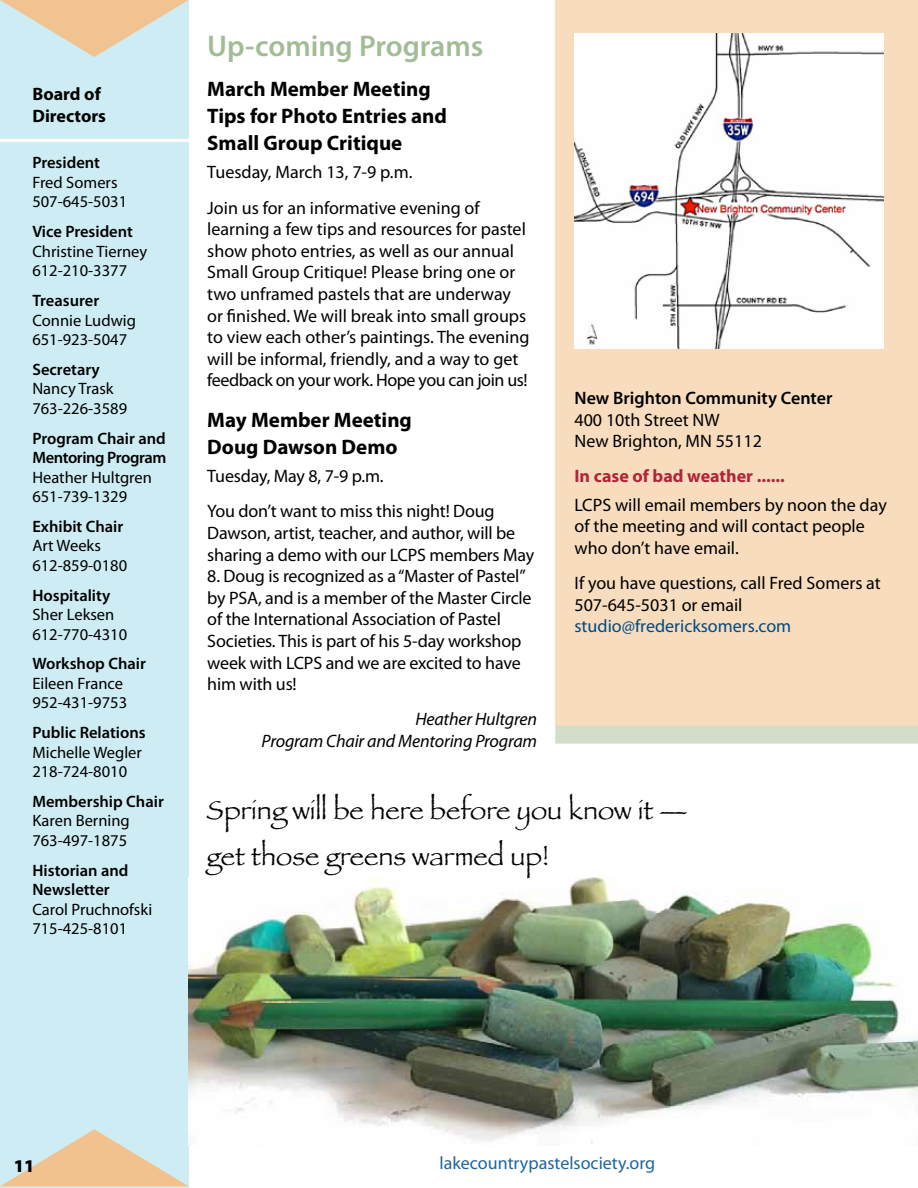
<style>
.page{position:relative;width:918px;height:1188px;background:#fff}
.page>*{position:absolute;margin:0;border:0;box-sizing:border-box;transform-origin:0 0}
.t1{font:600 30px "Myriad Pro";color:#a2bd95}
.t2{font:27px/45.9px "Papyrus";color:#000}
.t3{font:700 21px/27px "Myriad Pro";color:#000}
.t4{font:18px/21.6px "Myriad Pro";letter-spacing:-.005em;color:#000}
.t5{font:italic 18px/21.6px "Myriad Pro";letter-spacing:-.01em;color:#000;text-align:right}
.t6{font:18px "Myriad Pro";color:#1e65a0}
.t7{font:600 18px "Myriad Pro";color:#000}
.t8{font:18px "Myriad Pro";color:#004a80}
.t9{font:700 18px "Myriad Pro";color:#b12539}
.t10{font:700 18px/21.6px "Myriad Pro";color:#000}
.t11{font:900 18px "Myriad Pro";color:#000}
.t12{font:16.5px/19.5px "Myriad Pro";color:#000}
.t13{font:600 16.5px/19.5px "Myriad Pro";color:#000}
.t14{font:600 16.5px/19.5px "Myriad Pro";letter-spacing:-.02em;color:#000}
</style>
<div class="page">
<div style="left:555px;top:0;width:363px;height:726px;background:#f7dcbe"></div>
<img style="left:575px;top:33px;width:308px;height:316px">
<div style="left:0;top:0;width:189px;height:1188px;background:#ceecf3"></div>
<hr style="left:0;top:139px;width:198px;height:3px;background:#fff">
<div style="left:555px;top:726px;width:363px;height:18px;background:#d3ddca"></div>
<svg style="left:0;top:0;width:189px;height:57px"></svg>
<svg style="left:1px;top:1129px;width:188px;height:57px"></svg>
<img style="left:189px;top:878px;width:729px;height:266px">
<p class="t10" style="left:32px;top:84px;width:75px">Board of<br>Directors</p>
<p class="t13" style="left:32px;top:153px;width:69px">President</p>
<p class="t12" style="left:32px;top:173px;width:96px">Fred Somers<br>507-645-5031</p>
<p class="t13" style="left:32px;top:222px;width:102px">Vice President</p>
<p class="t12" style="left:32px;top:242px;width:116px">Christine Tierney<br>612-210-3377</p>
<p class="t13" style="left:32px;top:291px;width:68px">Treasurer</p>
<p class="t12" style="left:32px;top:311px;width:105px">Connie Ludwig<br>651-923-5047</p>
<p class="t13" style="left:32px;top:360px;width:69px">Secretary</p>
<p class="t12" style="left:32px;top:379px;width:96px">Nancy Trask<br>763-226-3589</p>
<p class="t14" style="left:32px;top:429px;width:135px">Program Chair and<br>Mentoring Program</p>
<p class="t12" style="left:32px;top:468px;width:121px">Heather Hultgren<br>651-739-1329</p>
<p class="t13" style="left:32px;top:517px;width:93px">Exhibit Chair</p>
<p class="t12" style="left:32px;top:536px;width:96px">Art Weeks<br>612-859-0180</p>
<p class="t13" style="left:32px;top:586px;width:79px">Hospitality</p>
<p class="t12" style="left:32px;top:605px;width:96px">Sher Leksen<br>612-770-4310</p>
<p class="t13" style="left:32px;top:654px;width:115px">Workshop Chair</p>
<p class="t12" style="left:32px;top:674px;width:96px">Eileen France<br>952-431-9753</p>
<p class="t13" style="left:32px;top:723px;width:115px">Public Relations</p>
<p class="t12" style="left:32px;top:743px;width:111px">Michelle Wegler<br>218-724-8010</p>
<p class="t13" style="left:32px;top:792px;width:133px">Membership Chair</p>
<p class="t12" style="left:32px;top:811px;width:99px">Karen Berning<br>763-497-1875</p>
<p class="t13" style="left:32px;top:861px;width:98px">Historian and<br>Newsletter</p>
<p class="t12" style="left:32px;top:900px;width:121px">Carol Pruchnofski<br>715-425-8101</p>
<h1 class="t1" style="left:207px;top:29px;width:278px">Up-coming Programs</h1>
<p class="t3" style="left:207px;top:76px;width:241px">March Member Meeting<br>Tips for Photo Entries and<br>Small Group Critique</p>
<p class="t4" style="left:207px;top:155px;width:274px;line-height:35.1px">Tuesday, March 13, 7-9 p.m.<br>Join us for an informative evening of</p>
<p class="t4" style="left:207px;top:219px;width:324px">learning a few tips and resources for pastel show photo entries, as well as our annual Small Group Critique! Please bring one or two unframed pastels that are underway or finished. We will break into small groups to view each other’s paintings. The evening will be informal, friendly, and a way to get feedback on your work. Hope you can join us!</p>
<p class="t3" style="left:207px;top:407px;width:206px">May Member Meeting<br>Doug Dawson Demo</p>
<p class="t4" style="left:207px;top:459px;width:289px;line-height:35.1px">Tuesday, May 8, 7-9 p.m.<br>You don’t want to miss this night! Doug</p>
<p class="t4" style="left:207px;top:522px;width:329px">Dawson, artist, teacher, and author, will be sharing a demo with our LCPS members May</p>
<p class="t4" style="left:207px;top:566px;width:326px">8. Doug is recognized as a “Master of Pastel” by PSA, and is a member of the Master Circle of the International Association of Pastel Societies. This is part of his 5-day workshop week with LCPS and we are excited to have him with us!</p>
<p class="t5" style="left:262px;top:709px;width:277px">Heather Hultgren<br>Program Chair and Mentoring Program</p>
<p class="t7" style="left:575px;top:388px;width:259px">New Brighton Community Center</p>
<p class="t4" style="left:575px;top:409px;width:189px">400 10th Street NW<br>New Brighton, MN 55112</p>
<p class="t9" style="left:575px;top:466px;width:212px">In case of bad weather ......</p>
<p class="t4" style="left:575px;top:494px;width:314px">LCPS will email members by noon the day of the meeting and will contact people who don’t have email.</p>
<p class="t4" style="left:575px;top:572px;width:308px">If you have questions, call Fred Somers at<br>507-645-5031 or email</p>
<p class="t8" style="left:575px;top:616px;width:218px">studio@fredericksomers.com</p>
<h2 class="t2" style="left:207px;top:787px;width:483px">Spring will be here before you know it — get those greens warmed up!</h2>
<p class="t11" style="left:14px;top:1155px;width:22px">11</p>
<p class="t6" style="left:440px;top:1154px;width:217px">lakecountrypastelsociety.org</p>
</div>
